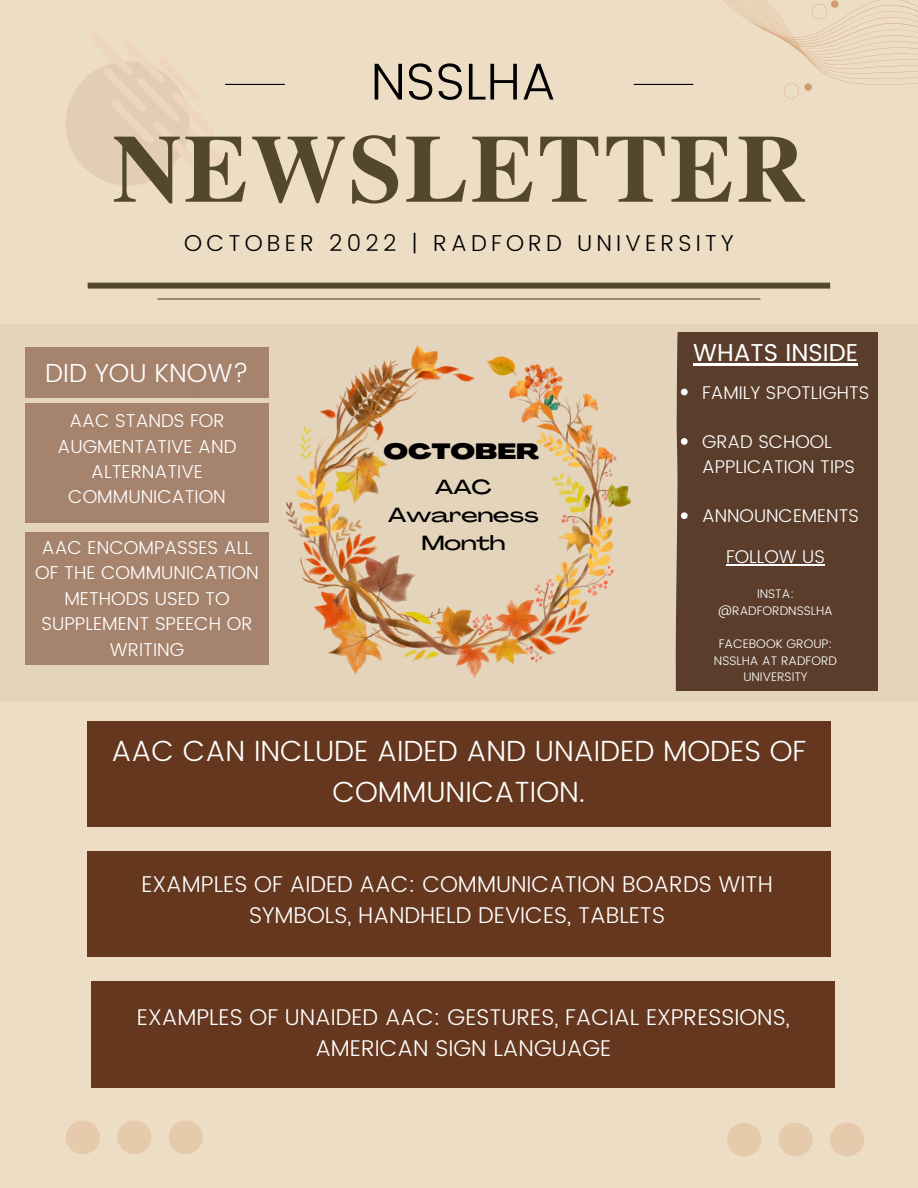
<style>
.page{position:relative;width:918px;height:1188px;background:#edddc5}
.page>*{position:absolute;margin:0;border:0;box-sizing:border-box;transform-origin:0 0}
.t1{font:700 96.3px "Te X Gyre Termes";letter-spacing:.02em;color:#54482a}
.t2{font:300 51.75px "Poppins";color:#000}
.t3{font:300 29.1px/40.5px "Poppins";color:#fff;text-align:center}
.t4{font:300 26.1px "Poppins";color:#fff}
.t5{font:24.45px "Poppins";color:#fff}
.t6{font:300 23.1px "Poppins";letter-spacing:.18em;color:#000}
.t7{font:300 22.8px/31.5px "Poppins";color:#fff;text-align:center}
.t8{font:900 21.6px "Agrandir Grand";color:#000}
.t9{font:500 20.1px/28.2px "Agrandir Grand";color:#000;text-align:center}
.t10{font:300 18.6px/25.3px "Poppins";color:#fff;text-align:center}
.t11{font:300 18.45px/24.8px "Poppins";color:#fff}
.t12{font:300 12.45px/16.6px "Poppins";color:#fff;text-align:center}
</style>
<div class="page">
<svg style="left:0;top:324px;width:918px;height:378px;fill:#e4d4bc"></svg>
<svg style="left:66px;top:32px;width:167px;height:153px"></svg>
<hr style="left:225px;top:84px;width:60px;height:1px;background:#000">
<hr style="left:634px;top:84px;width:59px;height:1px;background:#000">
<hr style="left:157px;top:298px;width:603px;height:2px;background:#54482a">
<div style="left:88px;top:283px;width:742px;height:6px;background:#54482a"></div>
<svg style="left:727px;top:1123px;width:137px;height:33px"></svg>
<svg style="left:66px;top:1120px;width:137px;height:34px"></svg>
<svg style="left:722px;top:0;width:196px;height:99px"></svg>
<img style="left:287px;top:345px;width:344px;height:333px">
<div style="left:675px;top:333px;width:202px;height:358px;background:#5a3d2b"></div>
<hr style="left:693px;top:363px;width:165px;height:3px;background:#fff">
<svg style="left:681px;top:389px;width:7px;height:6px"></svg>
<svg style="left:681px;top:438px;width:7px;height:7px"></svg>
<svg style="left:681px;top:512px;width:7px;height:7px"></svg>
<hr style="left:726px;top:564px;width:99px;height:1px;background:#fff">
<div style="left:88px;top:721px;width:742px;height:106px;background:#65371e"></div>
<div style="left:88px;top:851px;width:742px;height:106px;background:#65371e"></div>
<div style="left:92px;top:981px;width:742px;height:106px;background:#65371e"></div>
<h2 class="t2" style="left:371px;top:51px;width:187px">NSSLHA</h2>
<h1 class="t1" style="left:112px;top:94px;width:695px">NEWSLETTER</h1>
<p class="t6" style="left:184px;top:229px;width:551px">OCTOBER 2022 | RADFORD UNIVERSITY</p>
<p class="t4" style="left:45px;top:358px;width:205px">DID YOU KNOW?</p>
<p class="t10" style="left:58px;top:408px;width:180px">AAC STANDS FOR<br>AUGMENTATIVE AND<br>ALTERNATIVE<br>COMMUNICATION</p>
<p class="t10" style="left:35px;top:535px;width:225px">AAC ENCOMPASSES ALL<br>OF THE COMMUNICATION<br>METHODS USED TO<br>SUPPLEMENT SPEECH OR<br>WRITING</p>
<p class="t8" style="left:384px;top:443px;width:157px">OCTOBER</p>
<p class="t9" style="left:388px;top:475px;width:152px">AAC<br>Awareness<br>Month</p>
<p class="t5" style="left:693px;top:338px;width:166px">WHATS INSIDE</p>
<p class="t11" style="left:702px;top:380px;width:169px">FAMILY SPOTLIGHTS</p>
<p class="t11" style="left:702px;top:429px;width:154px">GRAD SCHOOL<br>APPLICATION TIPS</p>
<p class="t11" style="left:702px;top:504px;width:158px">ANNOUNCEMENTS</p>
<p class="t11" style="left:726px;top:544px;width:100px">FOLLOW US</p>
<p class="t12" style="left:718px;top:586px;width:116px">INSTA: @RADFORDNSSLHA</p>
<p class="t12" style="left:714px;top:635px;width:125px">FACEBOOK GROUP:<br>NSSLHA AT RADFORD<br>UNIVERSITY</p>
<p class="t3" style="left:111px;top:731px;width:696px">AAC CAN INCLUDE AIDED AND UNAIDED MODES OF<br>COMMUNICATION.</p>
<p class="t7" style="left:141px;top:868px;width:633px">EXAMPLES OF AIDED AAC: COMMUNICATION BOARDS WITH<br>SYMBOLS, HANDHELD DEVICES, TABLETS</p>
<p class="t7" style="left:137px;top:1001px;width:654px">EXAMPLES OF UNAIDED AAC: GESTURES, FACIAL EXPRESSIONS,<br>AMERICAN SIGN LANGUAGE</p>
</div>
